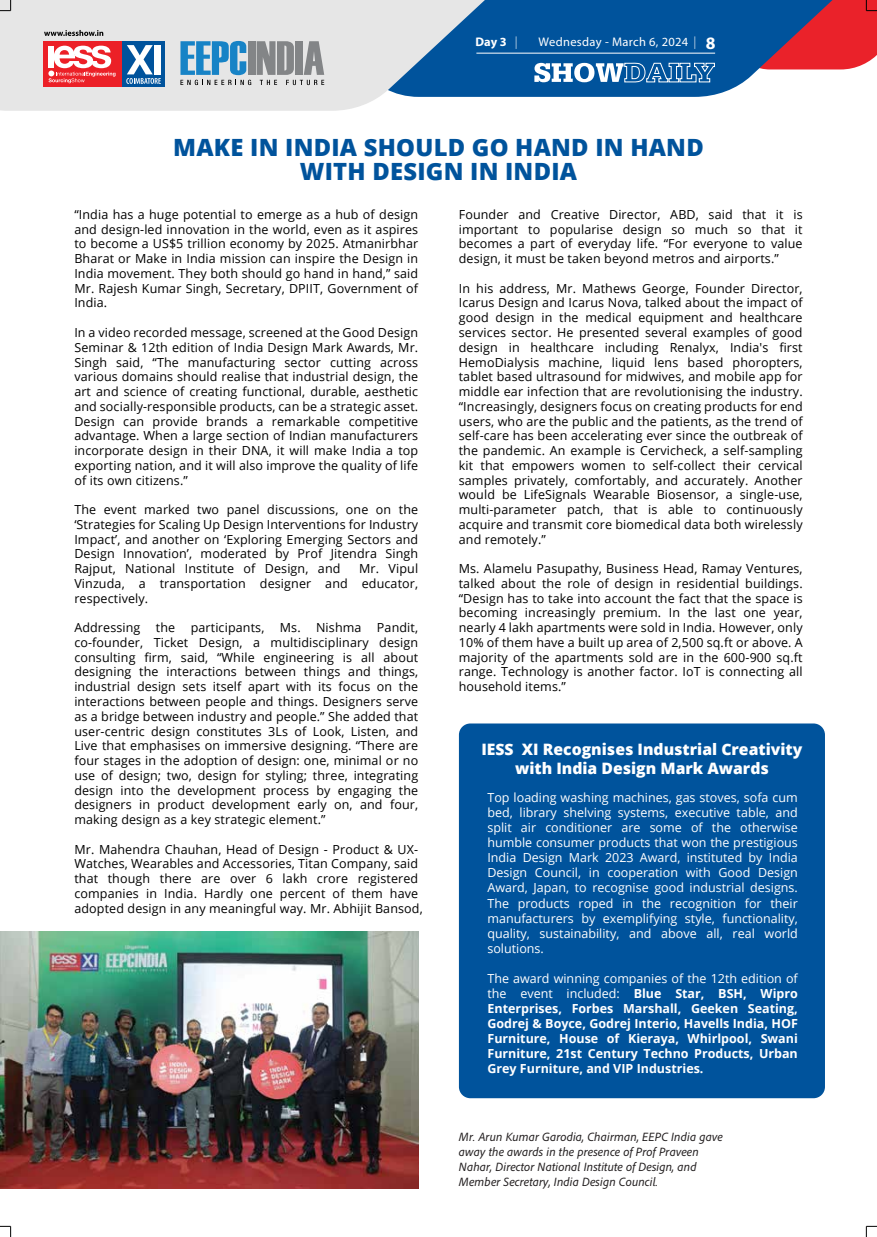
<style>
.page{position:relative;width:877px;height:1237px;background:#fff}
.page>*{position:absolute;margin:0;border:0;box-sizing:border-box;transform-origin:0 0}
.t1{font:800 23.75px/23.8px "Open Sans";letter-spacing:.01em;color:#00539c;text-align:center}
.t2{font:800 15.75px/18.9px "Open Sans";color:#fff;text-align:center}
.t3{font:12.5px/14.8px "Open Sans";letter-spacing:.01em;color:#010101;text-align:justify}
.t4{font:12.5px/15px "Open Sans";color:#fff;text-align:justify}
.t5{font:700 12.5px/15px "Open Sans";color:#fff;text-align:justify}
.t6{font:italic 12.5px/15px "Adobe Clean";letter-spacing:.01em;color:#231f20}
.t7{font:12.5px "Myriad Pro";letter-spacing:.025em;color:#fff}
.t8{font:700 12.5px "Myriad Pro";color:#fff}
.s1{font-family:"Swiss 721 BT";font-weight:300}
.s2{font-weight:700;font-size:17.5px}
.s3{font-weight:400}
</style>
<div class="page">
<svg style="left:521px;top:0;width:326px;height:97px;fill:#00539c"></svg>
<svg style="left:0;top:0;width:521px;height:111px;background:#bcccd9"></svg>
<hr style="left:476px;top:53px;width:239px;height:1px;background:#fff">
<svg style="left:534px;top:62px;width:180px;height:20px"></svg>
<svg style="left:180px;top:41px;width:144px;height:44px;background:#8ea8b9"></svg>
<svg style="left:44px;top:30px;width:59px;height:6px"></svg>
<div style="left:44px;top:41px;width:78px;height:46px;background:#ec2027"></div>
<div style="left:122px;top:41px;width:43px;height:46px;background:#00539c"></div>
<svg style="left:48px;top:46px;width:67px;height:37px"></svg>
<svg style="left:126px;top:45px;width:35px;height:39px"></svg>
<svg style="left:0;top:0;width:11px;height:11px"></svg>
<svg style="left:726px;top:0;width:150px;height:69px;background:#7c3b61"></svg>
<svg style="left:0;top:1225px;width:11px;height:11px"></svg>
<svg style="left:865px;top:1225px;width:11px;height:11px"></svg>
<div style="left:459px;top:723px;width:365px;height:375px;background:#00539c;border-radius:11px"></div>
<img style="left:0;top:931px;width:418px;height:257px">
<p class="t8" style="left:475px;top:34px;width:45px">Day 3 <span class="s1">|</span></p>
<p class="t7" style="left:538px;top:34px;width:178px">Wednesday - March 6, 2024 <span class="s1">|</span> <span class="s2">8</span></p>
<h1 class="t1" style="left:173px;top:134px;width:532px">MAKE IN INDIA SHOULD GO HAND IN HAND<br>WITH DESIGN IN INDIA</h1>
<p class="t3" style="left:74px;top:207px;width:345px">“India has a huge potential to emerge as a hub of design and design-led innovation in the world, even as it aspires to become a US$5 trillion economy by 2025. Atmanirbhar Bharat or Make in India mission can inspire the Design in India movement. They both should go hand in hand,” said Mr. Rajesh Kumar Singh, Secretary, DPIIT, Government of India.</p>
<p class="t3" style="left:74px;top:325px;width:345px">In a video recorded message, screened at the Good Design Seminar &amp; 12th edition of India Design Mark Awards, Mr.<br>Singh said, “The manufacturing sector cutting across various domains should realise that industrial design, the art and science of creating functional, durable, aesthetic and socially-responsible products, can be a strategic asset.<br>Design can provide brands a remarkable competitive advantage. When a large section of Indian manufacturers incorporate design in their DNA, it will make India a top exporting nation, and it will also improve the quality of life of its own citizens.”</p>
<p class="t3" style="left:74px;top:502px;width:345px">The event marked two panel discussions, one on the ‘Strategies for Scaling Up Design Interventions for Industry Impact’, and another on ‘Exploring Emerging Sectors and Design Innovation’, moderated by Prof Jitendra Singh Rajput, National Institute of Design, and</p>
<p class="t3" style="left:458px;top:207px;width:345px">Founder and Creative Director, ABD, said that it is important to popularise design so much so that it becomes a part of everyday life. “For everyone to value design, it must be taken beyond metros and airports.”</p>
<p class="t3" style="left:458px;top:280px;width:345px">In his address, Mr. Mathews George, Founder Director, Icarus Design and Icarus Nova, talked about the impact of good design in the medical equipment and healthcare services sector. He presented several examples of good design in healthcare including Renalyx, India's first HemoDialysis machine, liquid lens based phoropters, tablet based ultrasound for midwives, and mobile app for middle ear infection that are revolutionising the industry. “Increasingly, designers focus on creating products for end users, who are the public and the patients, as the trend of self-care has been accelerating ever since the outbreak of the pandemic. An example is Cervicheck, a self-sampling kit that empowers women to self-collect their cervical samples privately, comfortably, and accurately. Another would be LifeSignals Wearable Biosensor, a single-use, multi-parameter patch, that is able to continuously acquire and transmit core biomedical data both wirelessly and remotely.”</p>
<p class="t3" style="left:458px;top:561px;width:345px">Ms. Alamelu Pasupathy, Business Head, Ramay Ventures, talked about the role of design in residential buildings. “Design has to take into account the fact that the space is becoming increasingly premium. In the last one year, nearly 4 lakh apartments were sold in India. However, only 10% of them have a built up area of 2,500 sq.ft or above. A majority of the apartments sold are in the 600-900 sq.ft range. Technology is another factor. IoT is connecting all household items.”</p>
<p class="t3" style="left:74px;top:561px;width:345px;text-indent:285px">Mr. Vipul Vinzuda, a transportation designer and educator, respectively.</p>
<p class="t3" style="left:74px;top:620px;width:345px">Addressing the participants, Ms. Nishma Pandit, co-founder, Ticket Design, a multidisciplinary design consulting firm, said, “While engineering is all about designing the interactions between things and things, industrial design sets itself apart with its focus on the interactions between people and things. Designers serve as a bridge between industry and people.” She added that user-centric design constitutes 3Ls of Look, Listen, and Live that emphasises on immersive designing. “There are four stages in the adoption of design: one, minimal or no use of design; two, design for styling; three, integrating design into the development process by engaging the designers in product development early on, and four, making design as a key strategic element.”</p>
<p class="t3" style="left:74px;top:841px;width:350px;text-align:left">Mr. Mahendra Chauhan, Head of Design - Product &amp; UX-Watches, Wearables and Accessories, Titan Company, said that though there are over 6 lakh crore registered companies in India. Hardly one percent of them have adopted design in any meaningful way. Mr. Abhijit Bansod,</p>
<p class="t2" style="left:481px;top:739px;width:322px">IESS XI Recognises Industrial Creativity with India Design Mark Awards</p>
<p class="t4" style="left:487px;top:790px;width:312px">Top loading washing machines, gas stoves, sofa cum bed, library shelving systems, executive table, and split air conditioner are some of the otherwise humble consumer products that won the prestigious India Design Mark 2023 Award, instituted by India Design Council, in cooperation with Good Design Award, Japan, to recognise good industrial designs.<br>The products roped in the recognition for their manufacturers by exemplifying style, functionality, quality, sustainability, and above all, real world solutions.</p>
<p class="t5" style="left:487px;top:970px;width:312px"><span class="s3">The award winning companies of the 12th edition of the event included:</span> Blue Star, BSH, Wipro Enterprises, Forbes Marshall, Geeken Seating, Godrej &amp; Boyce, Godrej Interio, Havells India, HOF Furniture, House of Kieraya, Whirlpool, Swani Furniture, 21st Century Techno Products, Urban Grey Furniture, and VIP Industries.</p>
<p class="t6" style="left:459px;top:1128px;width:265px">Mr. Arun Kumar Garodia, Chairman, EEPC India gave away the awards in the presence of Prof Praveen Nahar, Director National Institute of Design, and Member Secretary, India Design Council.</p>
</div>
